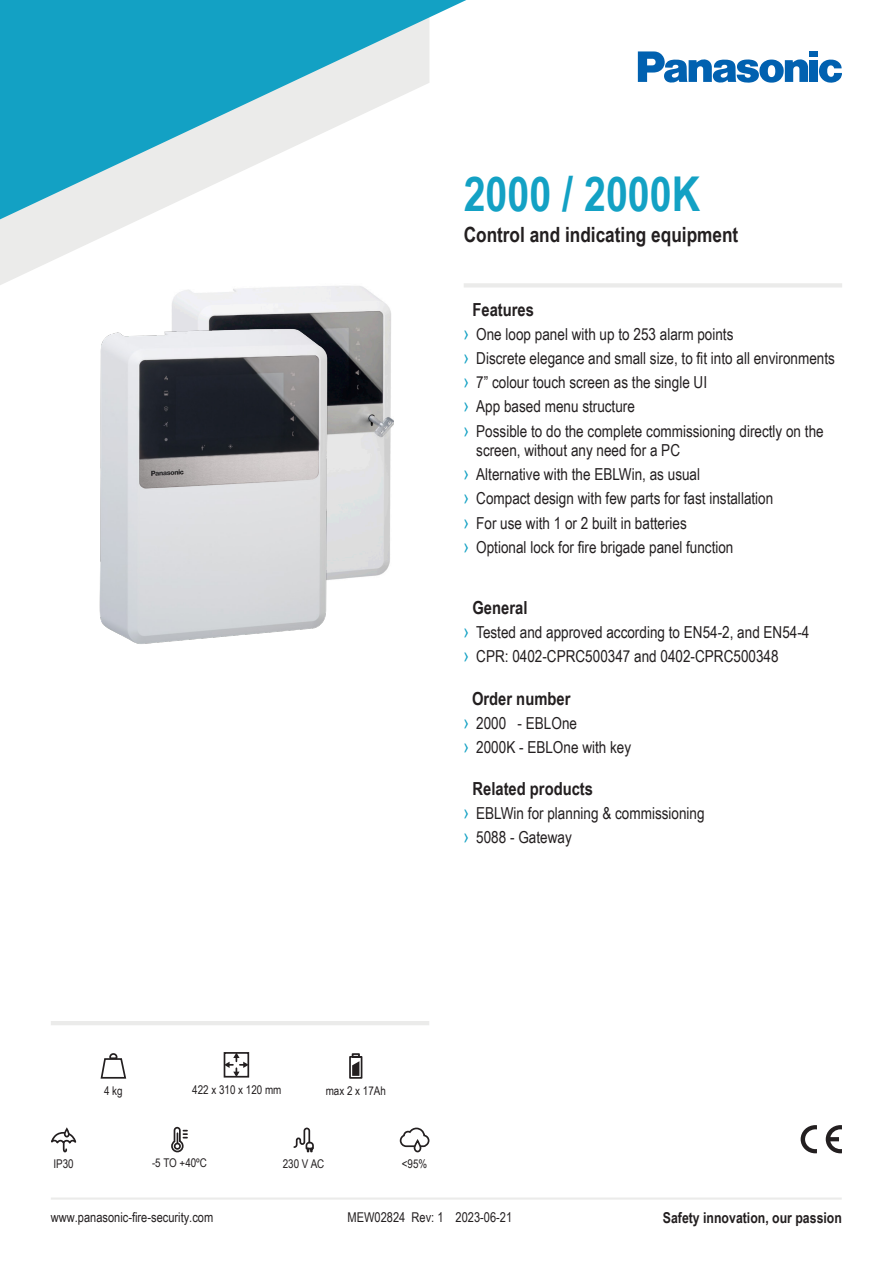
<style>
.page{position:relative;width:893px;height:1263px;background:#fff}
.page>*{position:absolute;margin:0;border:0;box-sizing:border-box;transform-origin:0 0}
.t1{font:700 48px "Arial Narrow";color:#13a1c4}
.t2{font:700 21px "Arial Narrow";color:#231f20}
.t3{font:700 18px "Arial Narrow";color:#231f20}
.t4{font:16.5px/19.8px "Arial Narrow";color:#231f20}
.t5{font:700 15px "Arial Narrow";color:#231f20}
.t6{font:13.5px "Arial Narrow";color:#231f20}
.t7{font:12px "Arial Narrow";color:#231f20}
.s1{font-size:19.5px;color:#13a1c4}
</style>
<div class="page">
<svg style="left:0;top:219px;width:140px;height:66px;fill:#ebebea"></svg>
<svg style="left:0;top:0;width:466px;height:219px"></svg>
<svg style="left:819px;top:59px;width:23px;height:24px"></svg>
<div style="left:810px;top:51px;width:8px;height:6px;background:#0161b0"></div>
<div style="left:810px;top:60px;width:8px;height:22px;background:#0161b0"></div>
<svg style="left:638px;top:51px;width:170px;height:32px"></svg>
<hr style="left:51px;top:1197px;width:791px;height:2px;background:#ebebea">
<hr style="left:51px;top:1021px;width:378px;height:4px;background:#ebebea">
<svg style="left:826px;top:1125px;width:16px;height:28px"></svg>
<svg style="left:801px;top:1125px;width:16px;height:28px"></svg>
<svg style="left:227px;top:1055px;width:19px;height:19px"></svg>
<div style="left:224px;top:1052px;width:25px;height:25px;border:2px solid #231f20"></div>
<svg style="left:100px;top:1053px;width:27px;height:26px"></svg>
<svg style="left:293px;top:1127px;width:21px;height:26px"></svg>
<svg style="left:399px;top:1127px;width:31px;height:26px"></svg>
<svg style="left:171px;top:1126px;width:16px;height:27px"></svg>
<svg style="left:51px;top:1127px;width:26px;height:26px"></svg>
<svg style="left:349px;top:1053px;width:14px;height:26px"></svg>
<img style="left:172px;top:286px;width:222px;height:292px">
<img style="left:99px;top:309px;width:253px;height:335px">
<hr style="left:464px;top:283px;width:378px;height:4px;background:#ebebea">
<p class="t1" style="left:464px;top:158px;width:238px">2000 / 2000K</p>
<p class="t2" style="left:464px;top:219px;width:276px">Control and indicating equipment</p>
<p class="t3" style="left:472px;top:296px;width:63px">Features</p>
<p class="t4" style="left:463px;top:324px;width:271px"><span class="s1">›</span> One loop panel with up to 253 alarm points</p>
<p class="t4" style="left:463px;top:348px;width:373px"><span class="s1">›</span> Discrete elegance and small size, to fit into all environments</p>
<p class="t4" style="left:463px;top:372px;width:245px"><span class="s1">›</span> 7” colour touch screen as the single UI</p>
<p class="t4" style="left:463px;top:396px;width:173px"><span class="s1">›</span> App based menu structure</p>
<p class="t4" style="left:476px;top:420px;width:349px;text-indent:-13px"><span class="s1">›</span> Possible to do the complete commissioning directly on the screen, without any need for a PC</p>
<p class="t4" style="left:463px;top:464px;width:238px"><span class="s1">›</span> Alternative with the EBLWin, as usual</p>
<p class="t4" style="left:463px;top:488px;width:311px"><span class="s1">›</span> Compact design with few parts for fast installation</p>
<p class="t4" style="left:463px;top:512px;width:225px"><span class="s1">›</span> For use with 1 or 2 built in batteries</p>
<p class="t4" style="left:463px;top:536px;width:271px"><span class="s1">›</span> Optional lock for fire brigade panel function</p>
<p class="t3" style="left:472px;top:594px;width:56px">General</p>
<p class="t4" style="left:463px;top:621px;width:347px"><span class="s1">›</span> Tested and approved according to EN54-2, and EN54-4</p>
<p class="t4" style="left:463px;top:645px;width:317px"><span class="s1">›</span> CPR: 0402-CPRC500347 and 0402-CPRC500348</p>
<p class="t3" style="left:472px;top:685px;width:100px">Order number</p>
<p class="t4" style="left:463px;top:713px;width:115px"><span class="s1">›</span> 2000 - EBLOne</p>
<p class="t4" style="left:463px;top:737px;width:169px"><span class="s1">›</span> 2000K - EBLOne with key</p>
<p class="t3" style="left:472px;top:775px;width:122px">Related products</p>
<p class="t4" style="left:463px;top:802px;width:243px"><span class="s1">›</span> EBLWin for planning &amp; commissioning</p>
<p class="t4" style="left:463px;top:826px;width:110px"><span class="s1">›</span> 5088 - Gateway</p>
<p class="t7" style="left:104px;top:1082px;width:20px">4 kg</p>
<p class="t7" style="left:192px;top:1080px;width:91px">422 x 310 x 120 mm</p>
<p class="t7" style="left:326px;top:1082px;width:62px">max 2 x 17Ah</p>
<p class="t7" style="left:53px;top:1155px;width:22px">IP30</p>
<p class="t7" style="left:152px;top:1154px;width:56px">-5 TO +40ºC</p>
<p class="t7" style="left:283px;top:1155px;width:43px">230 V AC</p>
<p class="t7" style="left:402px;top:1155px;width:27px">&lt;95%</p>
<p class="t6" style="left:51px;top:1207px;width:164px">www.panasonic-fire-security.com</p>
<p class="t5" style="left:663px;top:1206px;width:181px">Safety innovation, our passion</p>
<p class="t6" style="left:348px;top:1207px;width:166px">MEW02824 Rev: 1 2023-06-21</p>
</div>
